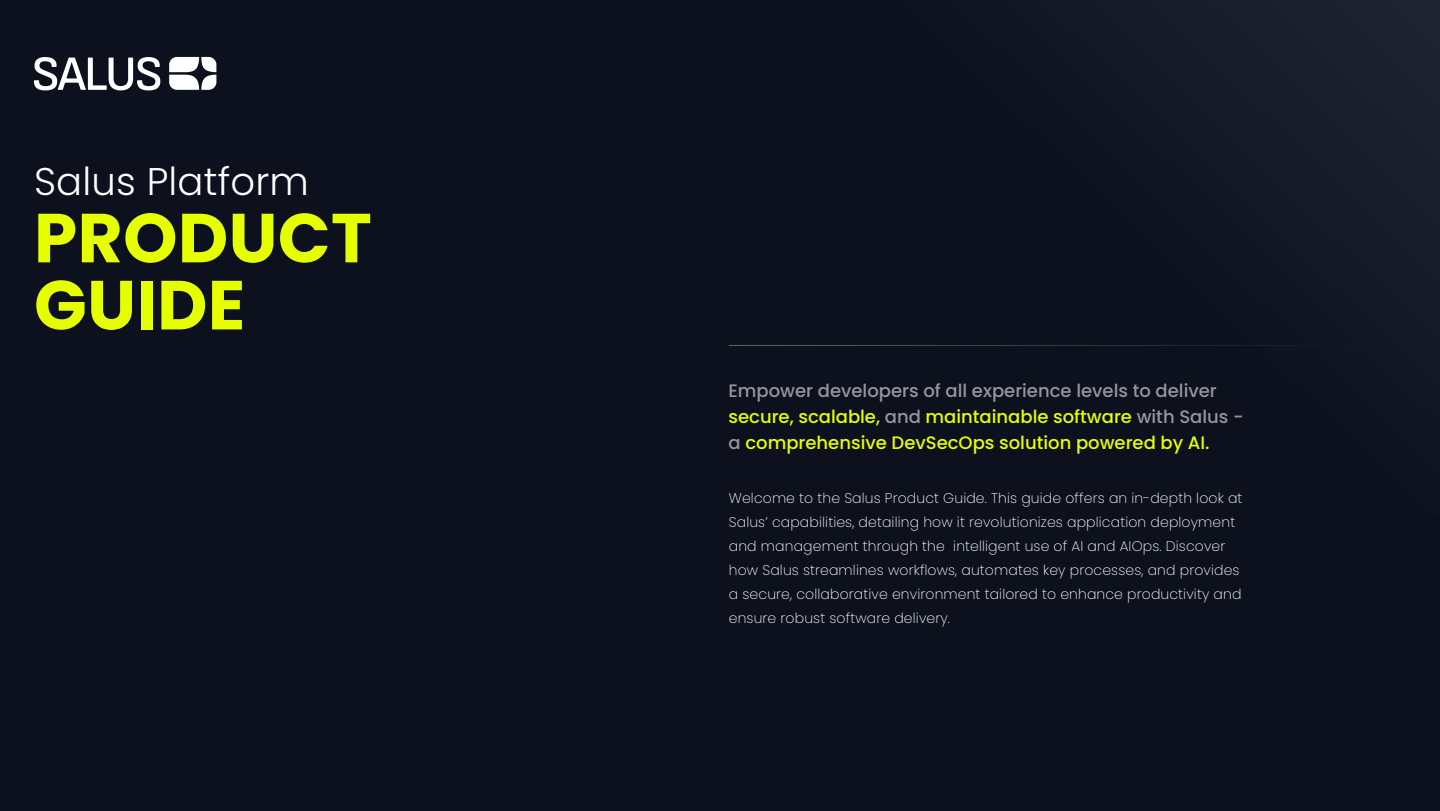
<style>
.page{position:relative;width:1440px;height:811px;background:#0c111d}
.page>*{position:absolute;margin:0;border:0;box-sizing:border-box;transform-origin:0 0}
.t1{font:700 69.2px/67px "Poppins";letter-spacing:.005em;color:#e5ff00}
.t2{font:300 38.6px "Poppins";letter-spacing:.005em;color:#fff}
.t3{font:500 18px/26px "Poppins";color:#e5ff00}
.t4{font:200 14px/24px "Poppins";letter-spacing:.01em;color:#fff}
.s1{color:#94969c}
</style>
<div class="page">
<div style="left:666px;top:0;width:774px;height:516px;background:linear-gradient(to right,#0a0e1a,#131926)"></div>
<svg style="left:34px;top:57px;width:126px;height:33px"></svg>
<svg style="left:169px;top:57px;width:47px;height:33px"></svg>
<h2 class="t2" style="left:34px;top:159px;width:276px">Salus Platform</h2>
<h1 class="t1" style="left:34px;top:205px;width:339px">PRODUCT<br>GUIDE</h1>
<p class="t3" style="left:729px;top:378px;width:517px"><span class="s1">Empower developers of all experience levels to deliver </span>secure, scalable, <span class="s1">and</span> maintainable software <span class="s1">with Salus - a</span> comprehensive DevSecOps solution powered by AI.</p>
<p class="t4" style="left:729px;top:486px;width:515px">Welcome to the Salus Product Guide. This guide offers an in-depth look at Salus’ capabilities, detailing how it revolutionizes application deployment and management through the intelligent use of AI and AIOps. Discover how Salus streamlines workflows, automates key processes, and provides a secure, collaborative environment tailored to enhance productivity and ensure robust software delivery.</p>
</div>
